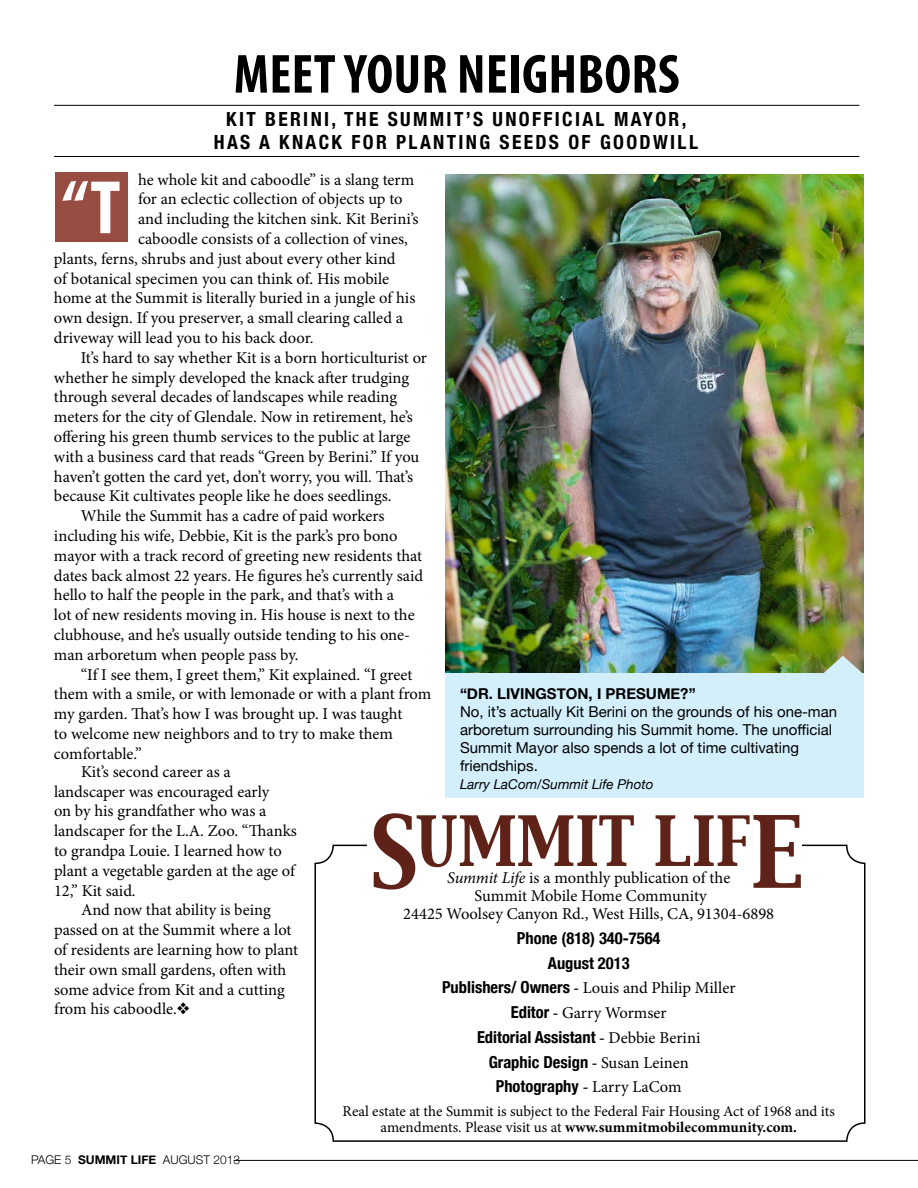
<style>
.page{position:relative;width:918px;height:1188px;background:#fff}
.page>*{position:absolute;margin:0;border:0;box-sizing:border-box;transform-origin:0 0}
.t1{font:700 condensed 76.5px "Myriad Pro";color:#fff}
.t2{font:700 condensed 55.5px "Myriad Pro";letter-spacing:.005em;color:#000}
.t3{font:700 condensed 19.5px "Helvetica Neue";letter-spacing:.12em;color:#000}
.t4{font:16.5px/18px "Minion Pro";color:#000;text-align:center}
.t5{font:700 condensed 16.5px/24.8px "Helvetica Neue";color:#000;text-align:center}
.t6{font:15px/18px "Helvetica Neue";color:#000}
.t7{font:15px/16.5px "Minion Pro";color:#000;text-align:center}
.t8{font:700 15px "Helvetica Neue";color:#000}
.t9{font:italic 13.5px "Helvetica Neue";color:#000}
.t10{font:300 12px "Helvetica Neue";color:#000}
.s1{font-style:italic}
.s2{font-family:"Helvetica Neue";font-weight:700;font-stretch:condensed}
.s3{font-weight:700}
.s4{font-family:"Minion Pro";font-stretch:normal}
.s5{font-family:"Minion Pro";font-weight:400;font-stretch:normal}
</style>
<div class="page">
<div style="left:446px;top:665px;width:418px;height:133px;background:#d4effc"></div>
<div style="left:55px;top:173px;width:72px;height:69px;background:#974d42"></div>
<div style="left:314px;top:845px;width:552px;height:297px;border:2px solid #000;border-radius:18px"></div>
<svg style="left:374px;top:813px;width:427px;height:77px"></svg>
<img style="left:446px;top:174px;width:418px;height:499px">
<svg style="left:822px;top:656px;width:42px;height:17px"></svg>
<hr style="left:54px;top:105px;width:805px;height:1px;background:#000">
<hr style="left:54px;top:156px;width:805px;height:1px;background:#000">
<hr style="left:234px;top:1160px;width:684px;height:1px;background:#000">
<h2 class="t2" style="left:234px;top:39px;width:447px">MEET YOUR NEIGHBORS</h2>
<p class="t3" style="left:226px;top:103px;width:63px">Kit Berini</p>
<p class="t3" style="left:332px;top:103px;width:83px">, the Summit</p>
<p class="t3" style="left:466px;top:103px;width:40px">’s uno</p>
<p class="t3" style="left:532px;top:103px;width:156px">fficial mayor,</p>
<p class="t3" style="left:214px;top:126px;width:79px">has akna</p>
<p class="t3" style="left:319px;top:126px;width:114px">ck for planting</p>
<p class="t3" style="left:500px;top:126px;width:13px">seeds</p>
<p class="t3" style="left:568px;top:126px;width:45px">of good</p>
<p class="t3" style="left:653px;top:126px;width:46px">wi ll</p>
<p class="t4" style="left:138px;top:170px;width:278px">he whole kit and caboodle” is a slang term</p>
<p class="t4" style="left:138px;top:190px;width:266px">for an eclectic collection of objects up to</p>
<p class="t4" style="left:138px;top:210px;width:282px">and including the kitchen sink. Kit Berini’s</p>
<p class="t4" style="left:138px;top:230px;width:271px">caboodle consists of a collection of vines,</p>
<p class="t4" style="left:54px;top:250px;width:343px">plants, ferns, shrubs and just about every other kind</p>
<p class="t4" style="left:54px;top:269px;width:337px">of botanical specimen you can think of. His mobile</p>
<p class="t4" style="left:54px;top:289px;width:363px">home at the Summit is literally buried in a jungle of his</p>
<p class="t4" style="left:54px;top:309px;width:351px">own design. If you preserver, a small clearing called a</p>
<p class="t4" style="left:54px;top:329px;width:261px">driveway will lead you to his back door.</p>
<p class="t4" style="left:81px;top:349px;width:348px">It’s hard to say whether Kit is a born horticulturist or</p>
<p class="t4" style="left:54px;top:368px;width:357px">whether he simply developed the knack after trudging</p>
<p class="t4" style="left:54px;top:388px;width:345px">through several decades of landscapes while reading</p>
<p class="t4" style="left:54px;top:408px;width:361px">meters for the city of Glendale. Now in retirement, he’s</p>
<p class="t4" style="left:54px;top:428px;width:358px">offering his green thumb services to the public at large</p>
<p class="t4" style="left:54px;top:448px;width:367px">with a business card that reads “Green by Berini.” If you</p>
<p class="t4" style="left:54px;top:467px;width:361px">haven’t gotten the card yet, don’t worry, you will. That’s</p>
<p class="t4" style="left:54px;top:487px;width:339px">because Kit cultivates people like he does seedlings.</p>
<p class="t4" style="left:81px;top:507px;width:305px">While the Summit has a cadre of paid workers</p>
<p class="t4" style="left:54px;top:527px;width:345px">including his wife, Debbie, Kit is the park’s pro bono</p>
<p class="t4" style="left:54px;top:547px;width:370px">mayor with a track record of greeting new residents that</p>
<p class="t4" style="left:54px;top:566px;width:371px">dates back almost 22 years. He figures he’s currently said</p>
<p class="t4" style="left:54px;top:586px;width:342px">hello to half the people in the park, and that’s with a</p>
<p class="t4" style="left:54px;top:606px;width:362px">lot of new residents moving in. His house is next to the</p>
<p class="t4" style="left:54px;top:626px;width:358px">clubhouse, and he’s usually outside tending to his one-</p>
<p class="t4" style="left:54px;top:646px;width:246px">man arboretum when people pass by.</p>
<p class="t4" style="left:81px;top:665px;width:333px">“If I see them, I greet them,” Kit explained. “I greet</p>
<p class="t4" style="left:54px;top:685px;width:379px">them with a smile, or with lemonade or with a plant from</p>
<p class="t4" style="left:54px;top:705px;width:350px">my garden. That’s how I was brought up. I was taught</p>
<p class="t4" style="left:54px;top:725px;width:341px">to welcome new neighbors and to try to make them</p>
<p class="t4" style="left:54px;top:745px;width:89px">comfortable.”</p>
<h1 class="t1" style="left:62px;top:160px;width:60px">“T</h1>
<p class="t8" style="left:460px;top:680px;width:237px">“DR. LIVINGSTON, I PRESUME?”</p>
<p class="t6" style="left:460px;top:701px;width:379px">No, it’s actually Kit Berini on the grounds of his one-man arboretum surrounding his Summit home. The unofficial Summit Mayor also spends a lot of time cultivating friendships.</p>
<p class="t9" style="left:460px;top:773px;width:195px">Larry LaCom/Summit Life Photo</p>
<p class="t4" style="left:81px;top:763px;width:151px">Kit’s second career as a</p>
<p class="t4" style="left:54px;top:782px;width:217px">landscaper was encouraged early</p>
<p class="t4" style="left:54px;top:802px;width:214px">on by his grandfather who was a</p>
<p class="t4" style="left:54px;top:822px;width:245px">landscaper for the L.A. Zoo. “Thanks</p>
<p class="t4" style="left:54px;top:842px;width:229px">to grandpa Louie. I learned how to</p>
<p class="t4" style="left:54px;top:862px;width:243px">plant a vegetable garden at the age of</p>
<p class="t4" style="left:54px;top:881px;width:83px">12,” Kit said.</p>
<p class="t4" style="left:81px;top:901px;width:191px">And now that ability is being</p>
<p class="t4" style="left:54px;top:921px;width:239px">passed on at the Summit where a lot</p>
<p class="t4" style="left:54px;top:941px;width:246px">of residents are learning how to plant</p>
<p class="t4" style="left:54px;top:961px;width:234px">their own small gardens, often with</p>
<p class="t4" style="left:54px;top:980px;width:232px">some advice from Kit and a cutting</p>
<p class="t4" style="left:54px;top:1000px;width:137px">from his caboodle.❖</p>
<p class="t4" style="left:403px;top:869px;width:372px"><span class="s1">Summit Life</span> is a monthly publication of the<br>Summit Mobile Home Community<br>24425 Woolsey Canyon Rd., West Hills, CA, 91304-6898</p>
<p class="t5" style="left:517px;top:925px;width:145px">Phone (818) 340-7564<br>August 2013</p>
<p class="t4" style="left:442px;top:976px;width:295px;line-height:24.8px"><span class="s2">Publishers/ Owners</span> <span class="s3">-</span> Louis and Philip Miller<br><span class="s2">Editor</span> <span class="s3">-</span> Garry Wormser</p>
<p class="t5" style="left:477px;top:1024px;width:225px">Editorial Assistant <span class="s4">-</span> <span class="s5">Debbie Berini<br></span>Graphic Design <span class="s4">-</span> <span class="s5">Susan Leinen<br></span>Photography <span class="s4">-</span> <span class="s5">Larry LaCom</span></p>
<p class="t7" style="left:343px;top:1103px;width:494px">Real estate at the Summit is subject to the Federal Fair Housing Act of 1968 and its amendments. Please visit us at <span class="s3">www.summitmobilecommunity.com.</span></p>
<p class="t10" style="left:31px;top:1150px;width:210px">PAGE 5 <span class="s3">SUMMIT LIFE</span> AUGUST 2013</p>
</div>
